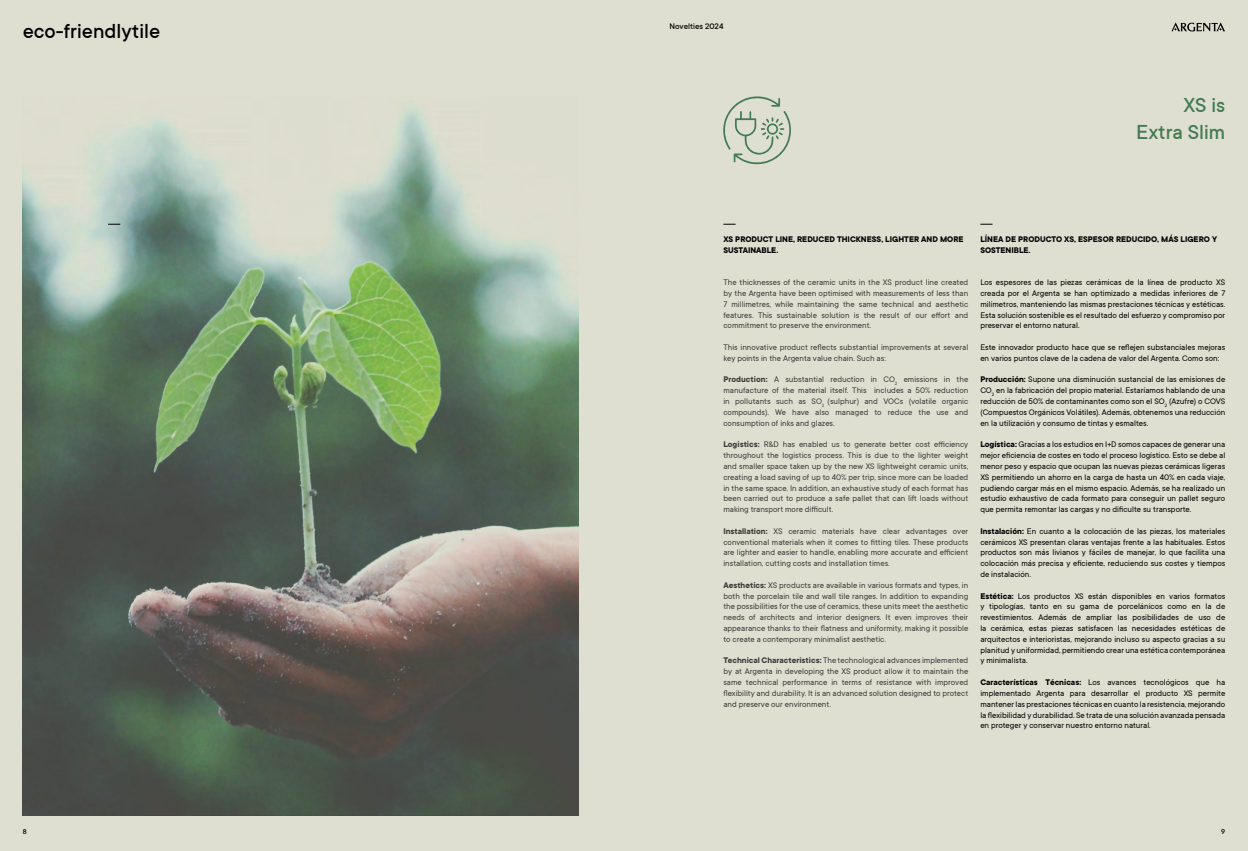
<style>
.page{position:relative;width:1248px;height:851px;background:#fff}
.page>*{position:absolute;margin:0;border:0;box-sizing:border-box;transform-origin:0 0}
.t1{font:500 22.5px "TT Commons";color:#000}
.t2{font:500 22.5px/27px "TT Commons";color:#437b53;text-align:right}
.t3{font:9px/10.8px "TT Commons";color:#000;text-align:justify}
.t4{font:9px/10.8px "TT Commons";color:#3c3c3b;text-align:justify}
.t5{font:700 9px/10.8px "TT Commons";color:#000}
.t6{font:500 9px "TT Commons";color:#000}
.t7{font:500 8px "TT Commons";color:#000}
.s1{font-weight:700}
</style>
<div class="page">
<div style="left:0;top:0;width:1247px;height:850px;background:#dfdfd1"></div>
<svg style="left:1171px;top:22px;width:54px;height:10px"></svg>
<img style="left:23px;top:105px;width:555px;height:710px">
<svg style="left:723px;top:224px;width:12px;height:1px"></svg>
<svg style="left:980px;top:224px;width:12px;height:1px"></svg>
<svg style="left:723px;top:96px;width:68px;height:69px"></svg>
<h1 class="t1" style="left:23px;top:19px;width:139px">eco-friendlytile</h1>
<p class="t6" style="left:669px;top:21px;width:55px">Novelties 2024</p>
<h1 class="t2" style="left:1136px;top:92px;width:90px">XS is<br>Extra Slim</h1>
<p class="t5" style="left:723px;top:234px;width:241px">XS PRODUCT LINE, REDUCED THICKNESS, LIGHTER AND MORE<br>SUSTAINABLE.</p>
<p class="t4" style="left:723px;top:277px;width:246px">The thicknesses of the ceramic units in the XS product line created by the Argenta have been optimised with measurements of less than 7 millimetres, while maintaining the same technical and aesthetic features. This sustainable solution is the result of our effort and commitment to preserve the environment.</p>
<p class="t4" style="left:723px;top:342px;width:246px">This innovative product reflects substantial improvements at several key points in the Argenta value chain. Such as:</p>
<p class="t4" style="left:723px;top:374px;width:246px"><span class="s1">Production:</span> A substantial reduction in CO<sub>2</sub> emissions in the manufacture of the material itself. This includes a 50% reduction in pollutants such as SO<sub>2</sub> (sulphur) and VOCs (volatile organic compounds). We have also managed to reduce the use and consumption of inks and glazes.</p>
<p class="t4" style="left:723px;top:439px;width:246px"><span class="s1">Logistics:</span> R&amp;D has enabled us to generate better cost efficiency throughout the logistics process. This is due to the lighter weight and smaller space taken up by the new XS lightweight ceramic units, creating a load saving of up to 40% per trip, since more can be loaded in the same space. In addition, an exhaustive study of each format has been carried out to produce a safe pallet that can lift loads without making transport more difficult.</p>
<p class="t4" style="left:723px;top:525px;width:246px"><span class="s1">Installation:</span> XS ceramic materials have clear advantages over conventional materials when it comes to fitting tiles. These products are lighter and easier to handle, enabling more accurate and efficient installation, cutting costs and installation times.</p>
<p class="t4" style="left:723px;top:579px;width:246px"><span class="s1">Aesthetics:</span> XS products are available in various formats and types, in both the porcelain tile and wall tile ranges. In addition to expanding the possibilities for the use of ceramics, these units meet the aesthetic needs of architects and interior designers. It even improves their appearance thanks to their flatness and uniformity, making it possible to create a contemporary minimalist aesthetic.</p>
<p class="t4" style="left:723px;top:655px;width:246px"><span class="s1">Technical Characteristics:</span> The technological advances implemented by at Argenta in developing the XS product allow it to maintain the same technical performance in terms of resistance with improved flexibility and durability. It is an advanced solution designed to protect and preserve our environment.</p>
<p class="t5" style="left:980px;top:234px;width:238px">LÍNEA DE PRODUCTO XS, ESPESOR REDUCIDO, MÁS LIGERO Y<br>SOSTENIBLE.</p>
<p class="t3" style="left:980px;top:277px;width:246px">Los espesores de las piezas cerámicas de la línea de producto XS creada por el Argenta se han optimizado a medidas inferiores de 7 milímetros, manteniendo las mismas prestaciones técnicas y estéticas.<br>Esta solución sostenible es el resultado del esfuerzo y compromiso por preservar el entorno natural.</p>
<p class="t3" style="left:980px;top:342px;width:246px">Este innovador producto hace que se reflejen substanciales mejoras en varios puntos clave de la cadena de valor del Argenta. Como son:</p>
<p class="t3" style="left:980px;top:374px;width:246px"><span class="s1">Producción:</span> Supone una disminución sustancial de las emisiones de CO<sub>2</sub> en la fabricación del propio material. Estaríamos hablando de una reducción de 50% de contaminantes como son el SO<sub>2</sub> (Azufre) o COVS (Compuestos Orgánicos Volátiles). Además, obtenemos una reducción en la utilización y consumo de tintas y esmaltes.</p>
<p class="t3" style="left:980px;top:439px;width:246px"><span class="s1">Logística:</span> Gracias a los estudios en I+D somos capaces de generar una mejor eficiencia de costes en todo el proceso logístico. Esto se debe al menor peso y espacio que ocupan las nuevas piezas cerámicas ligeras XS permitiendo un ahorro en la carga de hasta un 40% en cada viaje, pudiendo cargar más en el mismo espacio. Además, se ha realizado un estudio exhaustivo de cada formato para conseguir un pallet seguro que permita remontar las cargas y no dificulte su transporte.</p>
<p class="t3" style="left:980px;top:525px;width:246px"><span class="s1">Instalación:</span> En cuanto a la colocación de las piezas, los materiales cerámicos XS presentan claras ventajas frente a las habituales. Estos productos son más livianos y fáciles de manejar, lo que facilita una colocación más precisa y eficiente, reduciendo sus costes y tiempos de instalación.</p>
<p class="t3" style="left:980px;top:590px;width:246px"><span class="s1">Estética:</span> Los productos XS están disponibles en varios formatos y tipologías, tanto en su gama de porcelánicos como en la de revestimientos. Además de ampliar las posibilidades de uso de la cerámica, estas piezas satisfacen las necesidades estéticas de arquitectos e interioristas, mejorando incluso su aspecto gracias a su planitud y uniformidad, permitiendo crear una estética contemporánea y minimalista.</p>
<p class="t3" style="left:980px;top:677px;width:246px"><span class="s1">Características Técnicas:</span> Los avances tecnológicos que ha implementado Argenta para desarrollar el producto XS permite mantener las prestaciones técnicas en cuanto la resistencia, mejorando la flexibilidad y durabilidad. Se trata de una solución avanzada pensada en proteger y conservar nuestro entorno natural.</p>
<p class="t7" style="left:23px;top:826px;width:5px">8</p>
<p class="t7" style="left:1221px;top:826px;width:5px">9</p>
</div>
